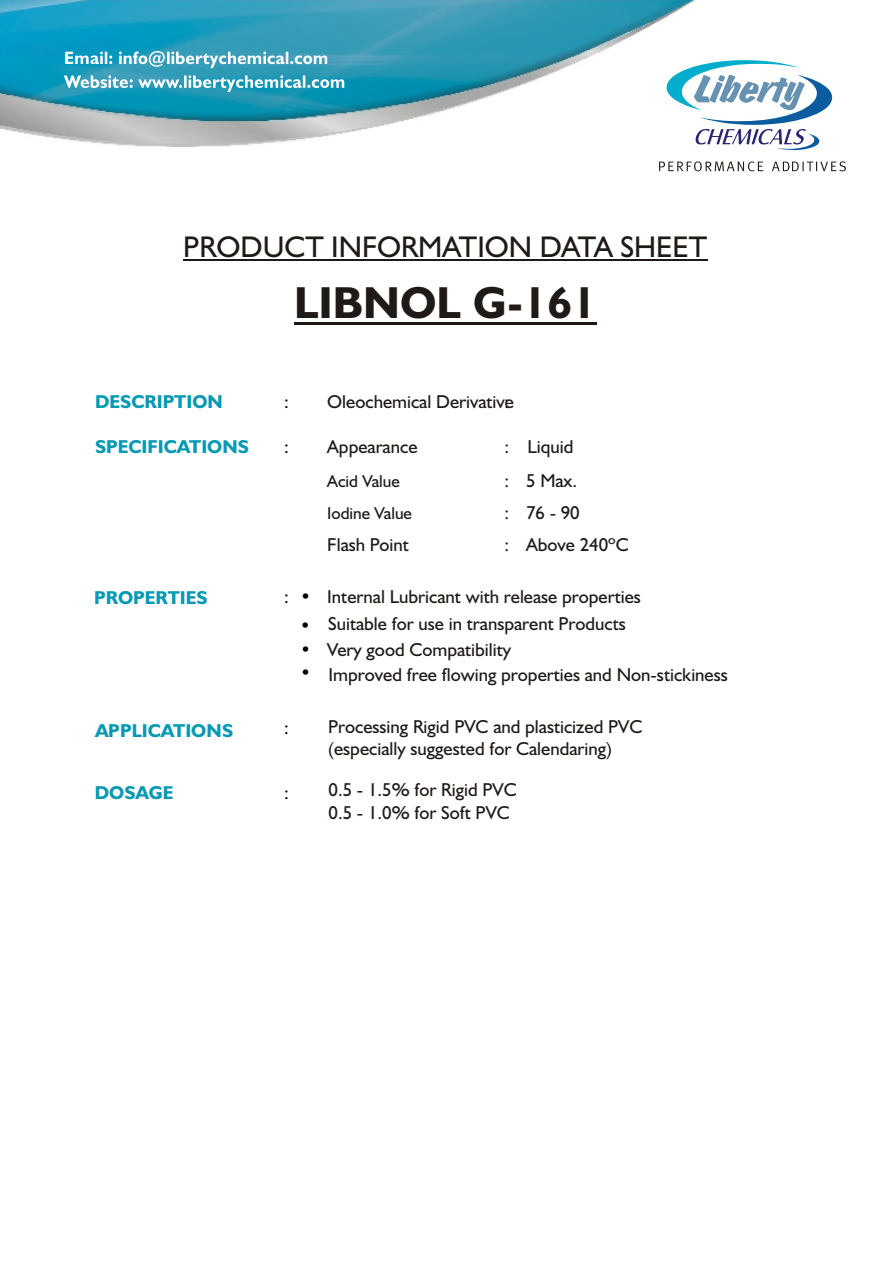
<style>
.page{position:relative;width:893px;height:1263px;background:#fff}
.page>*{position:absolute;margin:0;border:0;box-sizing:border-box;transform-origin:0 0}
.t1{font:700 45px "Humanist 521 BT";color:#1f1a17}
.t2{font:30px "Humanist 521 BT";color:#1f1a17}
.t3{font:18.75px/22.4px "Humanist 521 BT";color:#1f1a17}
.t4{font:700 18.75px "Humanist 521 BT";color:#0599b3}
.t5{font:18.75px "Humanist 521 BT";color:#000}
.t6{font:17.25px "Humanist 521 BT";color:#1f1a17}
.s1{color:#000}
</style>
<div class="page">
<img style="left:0;top:0;width:695px;height:146px">
<svg style="left:659px;top:161px;width:187px;height:10px"></svg>
<svg style="left:666px;top:60px;width:166px;height:91px"></svg>
<svg style="left:65px;top:51px;width:262px;height:17px"></svg>
<svg style="left:64px;top:75px;width:280px;height:17px"></svg>
<hr style="left:294px;top:322px;width:303px;height:2px;background:#1f1a17">
<hr style="left:183px;top:260px;width:524px;height:1px;background:#1f1a17">
<h2 class="t2" style="left:183px;top:234px;width:526px">PRODUCT INFORMATION DATA SHEET</h2>
<h1 class="t1" style="left:294px;top:284px;width:304px">LIBNOL G-161</h1>
<p class="t4" style="left:95px;top:394px;width:129px">DESCRIPTION</p>
<p class="t5" style="left:284px;top:394px;width:6px">:</p>
<p class="t3" style="left:327px;top:392px;width:188px">Oleochemical Derivative:</p>
<p class="t4" style="left:95px;top:439px;width:156px">SPECIFICATIONS</p>
<p class="t5" style="left:284px;top:439px;width:6px">:</p>
<p class="t3" style="left:327px;top:437px;width:92px">Appearance</p>
<p class="t3" style="left:505px;top:437px;width:71px">: Liquid</p>
<p class="t6" style="left:327px;top:474px;width:74px">Acid Value</p>
<p class="t3" style="left:505px;top:471px;width:74px">: 5 Max.</p>
<p class="t6" style="left:327px;top:505px;width:86px">Iodine Value</p>
<p class="t3" style="left:504px;top:502px;width:77px">: 76 - 90</p>
<p class="t3" style="left:327px;top:535px;width:83px">Flash Point</p>
<p class="t3" style="left:505px;top:535px;width:126px">: Above 240ºC</p>
<p class="t4" style="left:94px;top:589px;width:115px">PROPERTIES</p>
<p class="t3" style="left:284px;top:587px;width:358px"><span class="s1">: •</span> Internal Lubricant with release properties</p>
<p class="t3" style="left:300px;top:614px;width:327px"><span class="s1">•</span> Suitable for use in transparent Products</p>
<p class="t4" style="left:95px;top:723px;width:140px">APPLICATIONS</p>
<p class="t5" style="left:284px;top:720px;width:6px">:</p>
<p class="t3" style="left:300px;top:640px;width:212px"><span class="s1">•</span> Very good Compatibility</p>
<p class="t3" style="left:300px;top:665px;width:429px"><span class="s1">•</span> Improved free flowing properties and Non-stickiness</p>
<p class="t3" style="left:328px;top:717px;width:316px">Processing Rigid PVC and plasticized PVC (especially suggested for Calendaring)</p>
<p class="t4" style="left:95px;top:785px;width:80px">DOSAGE</p>
<p class="t5" style="left:284px;top:785px;width:6px">:</p>
<p class="t3" style="left:329px;top:780px;width:190px">0.5 - 1.5% for Rigid PVC<br>0.5 - 1.0% for Soft PVC</p>
</div>
